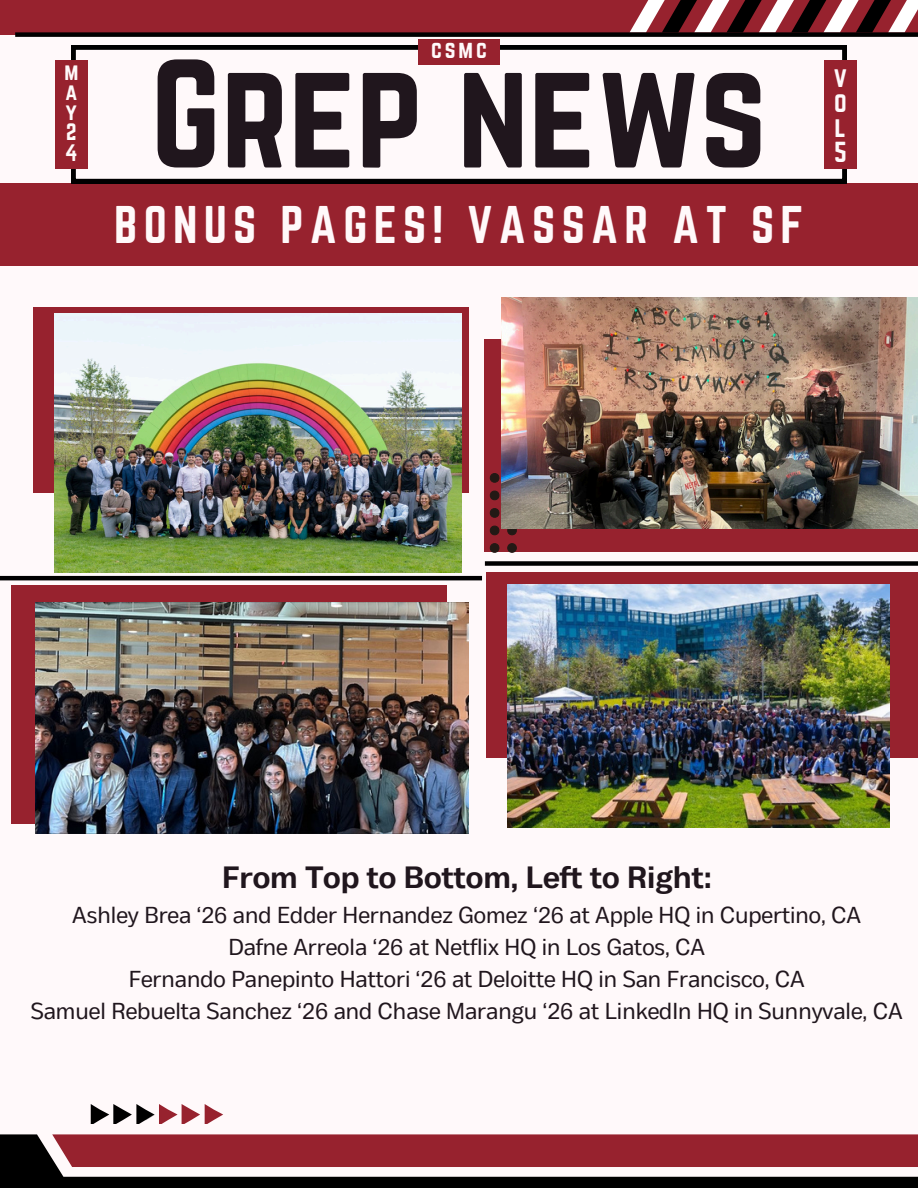
<style>
.page{position:relative;width:918px;height:1188px;background:#fff9fa}
.page>*{position:absolute;margin:0;border:0;box-sizing:border-box;transform-origin:0 0}
.t1{font:135.15px "Norwester";color:#20161d}
.t2{font:46.35px "Norwester";letter-spacing:.135em;color:#fff9fa}
.t3{font:700 30.9px "Body Text";color:#20161d}
.t4{font:25.35px/24.8px "Norwester";color:#fff9fa;text-align:justify}
.t5{font:23.1px/32.1px "Body Text";color:#20161d;text-align:center}
.t6{font:21.6px "Norwester";color:#fff9fa}
.t7{font:20.85px/20.2px "Norwester";color:#fff9fa;text-align:justify}
</style>
<div class="page">
<div style="left:0;top:0;width:918px;height:35px;background:#97222e"></div>
<svg style="left:630px;top:0;width:288px;height:32px"></svg>
<div style="left:15px;top:32px;width:903px;height:5px;background:#000"></div>
<div style="left:0;top:183px;width:918px;height:83px;background:#97222e"></div>
<svg style="left:0;top:1134px;width:918px;height:54px;fill:#000"></svg>
<div style="left:52px;top:1134px;width:866px;height:33px;background:#97222e"></div>
<svg style="left:90px;top:1104px;width:133px;height:19px"></svg>
<div style="left:484px;top:340px;width:434px;height:212px;background:#97222e"></div>
<svg style="left:490px;top:543px;width:9px;height:10px"></svg>
<svg style="left:490px;top:526px;width:9px;height:9px"></svg>
<svg style="left:490px;top:508px;width:9px;height:10px"></svg>
<svg style="left:490px;top:491px;width:9px;height:9px"></svg>
<svg style="left:490px;top:473px;width:9px;height:10px"></svg>
<svg style="left:507px;top:543px;width:10px;height:10px"></svg>
<svg style="left:507px;top:528px;width:10px;height:7px"></svg>
<img style="left:502px;top:298px;width:416px;height:230px">
<div style="left:485px;top:561px;width:433px;height:5px;background:#000"></div>
<svg style="left:71px;top:45px;width:775px;height:138px"></svg>
<div style="left:55px;top:60px;width:33px;height:108px;background:#97222e"></div>
<div style="left:824px;top:60px;width:33px;height:108px;background:#97222e"></div>
<div style="left:418px;top:40px;width:82px;height:25px;background:#97222e"></div>
<div style="left:486px;top:573px;width:432px;height:185px;background:#97222e"></div>
<img style="left:508px;top:585px;width:381px;height:243px">
<div style="left:33px;top:308px;width:436px;height:185px;background:#97222e"></div>
<img style="left:55px;top:314px;width:406px;height:258px">
<div style="left:11px;top:585px;width:436px;height:238px;background:#97222e"></div>
<hr style="left:0;top:576px;width:482px;height:4px;background:#000">
<img style="left:36px;top:603px;width:433px;height:231px">
<p class="t7" style="left:64px;top:61px;width:15px">m a y</p>
<p class="t7" style="left:65px;top:122px;width:14px">2<br>4</p>
<h1 class="t6" style="left:431px;top:36px;width:57px">csmc</h1>
<p class="t1" style="left:151px;top:32px;width:618px">Grep news</p>
<h3 class="t2" style="left:114px;top:196px;width:691px">BONUS PAGES! VASSAR AT SF</h3>
<p class="t4" style="left:834px;top:65px;width:15px">v o l 5</p>
<h2 class="t3" style="left:222px;top:860px;width:491px">From Top to Bottom, Left to Right:</h2>
<h2 class="t5" style="left:31px;top:901px;width:873px">Ashley Brea ‘26 and Edder Hernandez Gomez ‘26 at Apple HQ in Cupertino, CA<br>Dafne Arreola ‘26 at Netflix HQ in Los Gatos, CA<br>Fernando Panepinto Hattori ‘26 at Deloitte HQ in San Francisco, CA<br>Samuel Rebuelta Sanchez ‘26 and Chase Marangu ‘26 at LinkedIn HQ in Sunnyvale, CA</h2>
</div>
